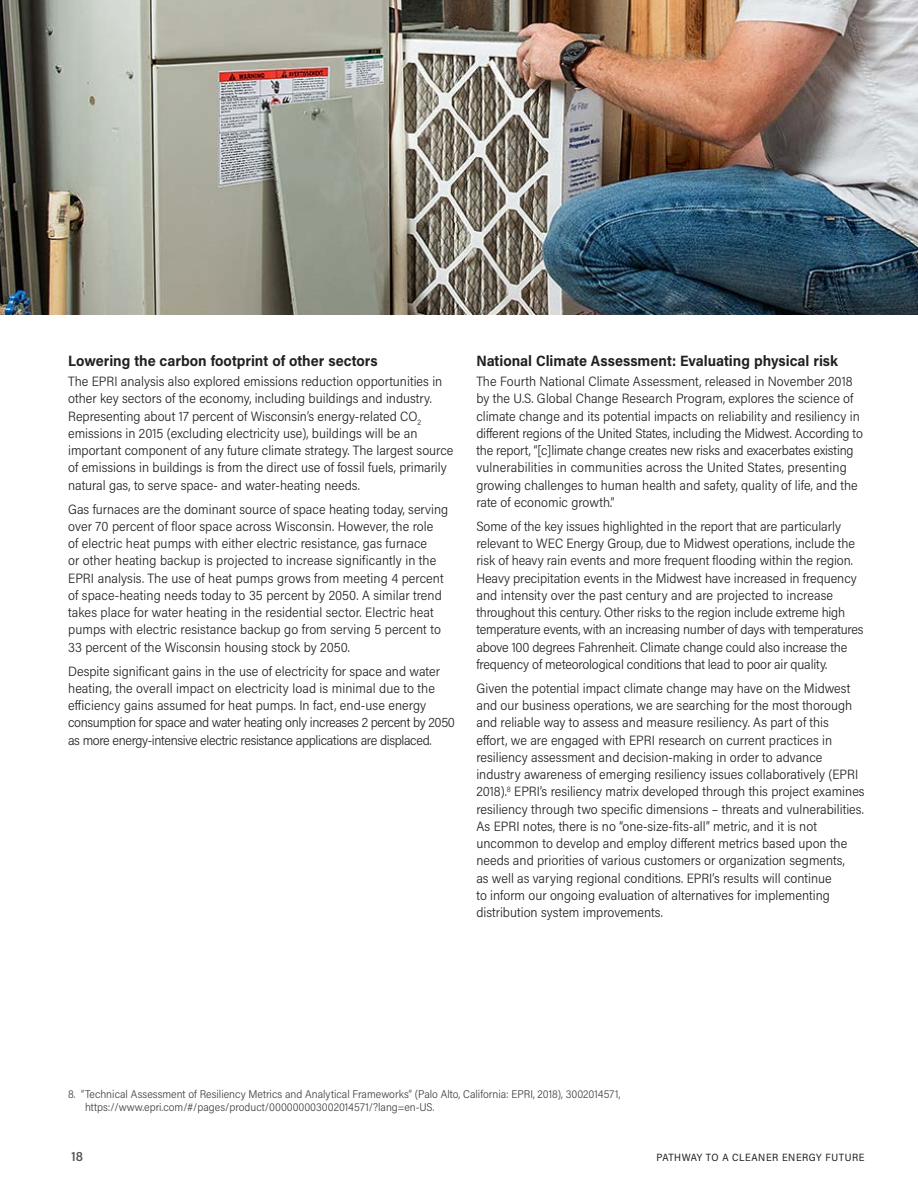
<style>
.page{position:relative;width:918px;height:1188px;background:#fff}
.page>*{position:absolute;margin:0;border:0;box-sizing:border-box;transform-origin:0 0}
._2Subhead{font:700 15px "Acumin Pro Semi Cond";color:#231f20}
.body_copy{font:300 13.5px/17.2px "Acumin Pro Semi Cond";color:#231f20}
.t1{font:600 13.5px "Acumin Pro Semi Cond";color:#57585a}
.body_copy-2{font:300 11.25px/13.5px "Acumin Pro Semi Cond";color:#3e3e3f}
.t2{font:10.5px "Acumin Pro Semi Cond";letter-spacing:.045em;color:#231f20}
</style>
<div class="page">
<img style="left:0;top:0;width:918px;height:314px">
<p class="_2Subhead" style="left:68px;top:351px;width:311px">Lowering the carbon footprint of other sectors</p>
<p class="body_copy" style="left:68px;top:372px;width:387px">The EPRI analysis also explored emissions reduction opportunities in other key sectors of the economy, including buildings and industry.<br>Representing about 17 percent of Wisconsin’s energy-related CO<sub>2 </sub>emissions in 2015 (excluding electricity use), buildings will be an important component of any future climate strategy. The largest source of emissions in buildings is from the direct use of fossil fuels, primarily natural gas, to serve space- and water-heating needs.</p>
<p class="body_copy" style="left:68px;top:500px;width:382px">Gas furnaces are the dominant source of space heating today, serving over 70 percent of floor space across Wisconsin. However, the role<br>of electric heat pumps with either electric resistance, gas furnace<br>or other heating backup is projected to increase significantly in the EPRI analysis. The use of heat pumps grows from meeting 4 percent of space-heating needs today to 35 percent by 2050. A similar trend takes place for water heating in the residential sector. Electric heat pumps with electric resistance backup go from serving 5 percent to 33 percent of the Wisconsin housing stock by 2050.</p>
<p class="body_copy" style="left:68px;top:662px;width:388px">Despite significant gains in the use of electricity for space and water heating, the overall impact on electricity load is minimal due to the efficiency gains assumed for heat pumps. In fact, end-use energy consumption for space and water heating only increases 2 percent by 2050 as more energy-intensive electric resistance applications are displaced.</p>
<p class="_2Subhead" style="left:476px;top:351px;width:363px">National Climate Assessment: Evaluating physical risk</p>
<p class="body_copy" style="left:476px;top:372px;width:388px">The Fourth National Climate Assessment, released in November 2018 by the U.S. Global Change Research Program, explores the science of climate change and its potential impacts on reliability and resiliency in different regions of the United States, including the Midwest. According to the report, “[c]limate change creates new risks and exacerbates existing vulnerabilities in communities across the United States, presenting growing challenges to human health and safety, quality of life, and the rate of economic growth.”</p>
<p class="body_copy" style="left:476px;top:517px;width:389px">Some of the key issues highlighted in the report that are particularly relevant to WEC Energy Group, due to Midwest operations, include the risk of heavy rain events and more frequent flooding within the region.<br>Heavy precipitation events in the Midwest have increased in frequency and intensity over the past century and are projected to increase throughout this century. Other risks to the region include extreme high temperature events, with an increasing number of days with temperatures above 100 degrees Fahrenheit. Climate change could also increase the frequency of meteorological conditions that lead to poor air quality.</p>
<p class="body_copy" style="left:476px;top:679px;width:390px">Given the potential impact climate change may have on the Midwest and our business operations, we are searching for the most thorough and reliable way to assess and measure resiliency. As part of this<br>effort, we are engaged with EPRI research on current practices in resiliency assessment and decision-making in order to advance industry awareness of emerging resiliency issues collaboratively (EPRI 2018).<sup>8</sup> EPRI’s resiliency matrix developed through this project examines resiliency through two specific dimensions – threats and vulnerabilities.<br>As EPRI notes, there is no “one-size-fits-all” metric, and it is not uncommon to develop and employ different metrics based upon the needs and priorities of various customers or organization segments,<br>as well as varying regional conditions. EPRI’s results will continue<br>to inform our ongoing evaluation of alternatives for implementing distribution system improvements.</p>
<p class="body_copy-2" style="left:85px;top:1087px;width:537px;text-indent:-17px">8. “Technical Assessment of Resiliency Metrics and Analytical Frameworks” (Palo Alto, California: EPRI, 2018), 3002014571, https://www.epri.com/#/pages/product/000000003002014571/?lang=en-US.</p>
<p class="t1" style="left:72px;top:1147px;width:13px">18</p>
<p class="t2" style="left:657px;top:1150px;width:210px">PATHWAY TO A CLEANER ENERGY FUTURE</p>
</div>
